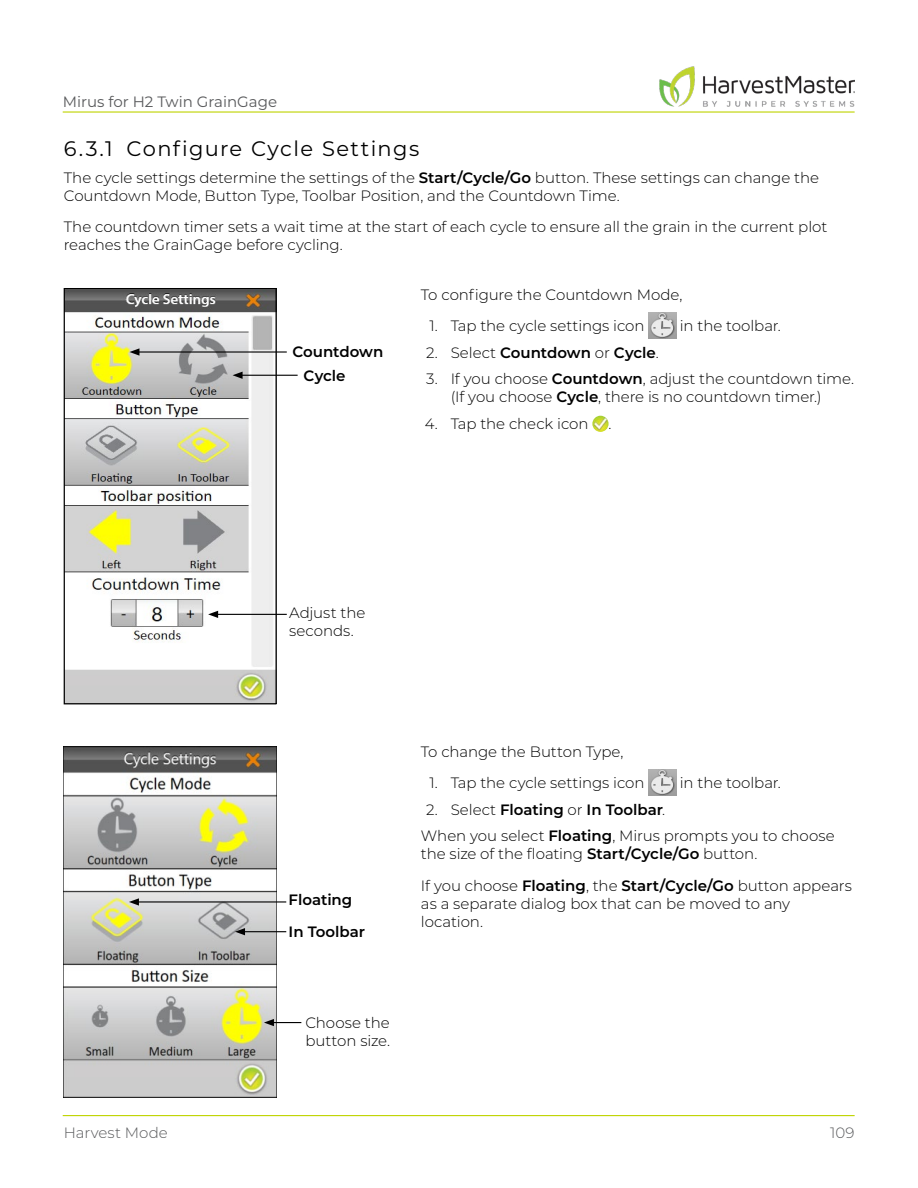
<style>
.page{position:relative;width:918px;height:1188px;background:#fff}
.page>*{position:absolute;margin:0;border:0;box-sizing:border-box;transform-origin:0 0}
.t1{font:21px "Montserrat";letter-spacing:.06em;color:#000}
.t2{font:300 15px/18px "Montserrat";letter-spacing:-.005em;color:#000}
.t3{font:600 15px/24.5px "Montserrat";letter-spacing:-.005em;color:#000}
.t4{font:15px "Montserrat";color:#58595b}
.t5{font:300 15px "Montserrat";letter-spacing:.005em;color:#58595b}
.s1{font-weight:600}
.s2{font-weight:300}
</style>
<div class="page">
<hr style="left:63px;top:111px;width:792px;height:2px;background:#c0d400">
<hr style="left:63px;top:1115px;width:792px;height:1px;background:#c0d400">
<img style="left:656px;top:66px;width:199px;height:47px">
<img style="left:648px;top:312px;width:28px;height:27px">
<img style="left:592px;top:416px;width:17px;height:16px;border-radius:8px">
<img style="left:648px;top:769px;width:28px;height:27px">
<img style="left:66px;top:290px;width:208px;height:412px">
<div style="left:64px;top:288px;width:212px;height:416px;border:1px solid #000"></div>
<hr style="left:240px;top:375px;width:58px;height:1px;background:#000">
<svg style="left:233px;top:372px;width:10px;height:7px"></svg>
<hr style="left:137px;top:351px;width:150px;height:2px;background:#000">
<svg style="left:129px;top:348px;width:10px;height:8px"></svg>
<hr style="left:216px;top:614px;width:71px;height:1px;background:#000">
<svg style="left:208px;top:611px;width:10px;height:7px"></svg>
<img style="left:63px;top:747px;width:214px;height:351px">
<hr style="left:137px;top:901px;width:149px;height:2px;background:#000">
<svg style="left:129px;top:898px;width:10px;height:8px"></svg>
<hr style="left:243px;top:931px;width:43px;height:1px;background:#000">
<svg style="left:235px;top:928px;width:10px;height:7px"></svg>
<svg style="left:264px;top:1019px;width:37px;height:7px"></svg>
<p class="t4" style="left:63px;top:91px;width:216px">Mirus for H2 Twin GrainGage</p>
<h1 class="t1" style="left:64px;top:135px;width:357px">6.3.1 Configure Cycle Settings</h1>
<p class="t2" style="left:64px;top:168px;width:757px">The cycle settings determine the settings of the <span class="s1">Start/Cycle/Go</span> button. These settings can change the<br>Countdown Mode, Button Type, Toolbar Position, and the Countdown Time.</p>
<p class="t2" style="left:64px;top:218px;width:765px">The countdown timer sets a wait time at the start of each cycle to ensure all the grain in the current plot reaches the GrainGage before cycling.</p>
<p class="t2" style="left:421px;top:285px;width:263px">To configure the Countdown Mode,</p>
<p class="t2" style="left:430px;top:317px;width:217px">1. Tap the cycle settings icon</p>
<p class="t2" style="left:680px;top:317px;width:102px">in the toolbar.</p>
<p class="t3" style="left:426px;top:340px;width:234px"><span class="s2">2. Select</span> Countdown <span class="s2">or</span> Cycle<span class="s2">.</span></p>
<p class="t2" style="left:426px;top:370px;width:429px;text-align:center">3. If you choose <span class="s1">Countdown</span>, adjust the countdown time. (If you choose <span class="s1">Cycle</span>, there is no countdown timer.)</p>
<p class="t2" style="left:425px;top:414px;width:165px">4. Tap the check icon</p>
<p class="t2" style="left:609px;top:414px;width:4px">.</p>
<p class="t3" style="left:304px;top:339px;width:81px;text-indent:-11px">Countdown<br>Cycle</p>
<p class="t2" style="left:289px;top:603px;width:78px">Adjust the seconds.</p>
<p class="t3" style="left:289px;top:884px;width:78px;line-height:31.2px">Floating<br>In Toolbar</p>
<p class="t2" style="left:421px;top:742px;width:204px">To change the Button Type,</p>
<p class="t2" style="left:430px;top:774px;width:217px">1. Tap the cycle settings icon</p>
<p class="t2" style="left:680px;top:774px;width:102px">in the toolbar.</p>
<p class="t2" style="left:421px;top:796px;width:415px;line-height:26.5px;text-indent:5px">2. Select <span class="s1">Floating</span> or <span class="s1">In Toolbar</span>.<br>When you select <span class="s1">Floating</span>, Mirus prompts you to choose</p>
<p class="t2" style="left:421px;top:838px;width:432px;line-height:31.5px">the size of the floating <span class="s1">Start/Cycle/Go</span> button.<br>If you choose <span class="s1">Floating</span>, the <span class="s1">Start/Cycle/Go</span> button appears</p>
<p class="t2" style="left:421px;top:894px;width:371px">as a separate dialog box that can be moved to any location.</p>
<p class="t2" style="left:305px;top:1014px;width:86px">Choose the button size.</p>
<p class="t5" style="left:64px;top:1123px;width:106px">Harvest Mode</p>
<p class="t5" style="left:830px;top:1123px;width:26px">109</p>
</div>
